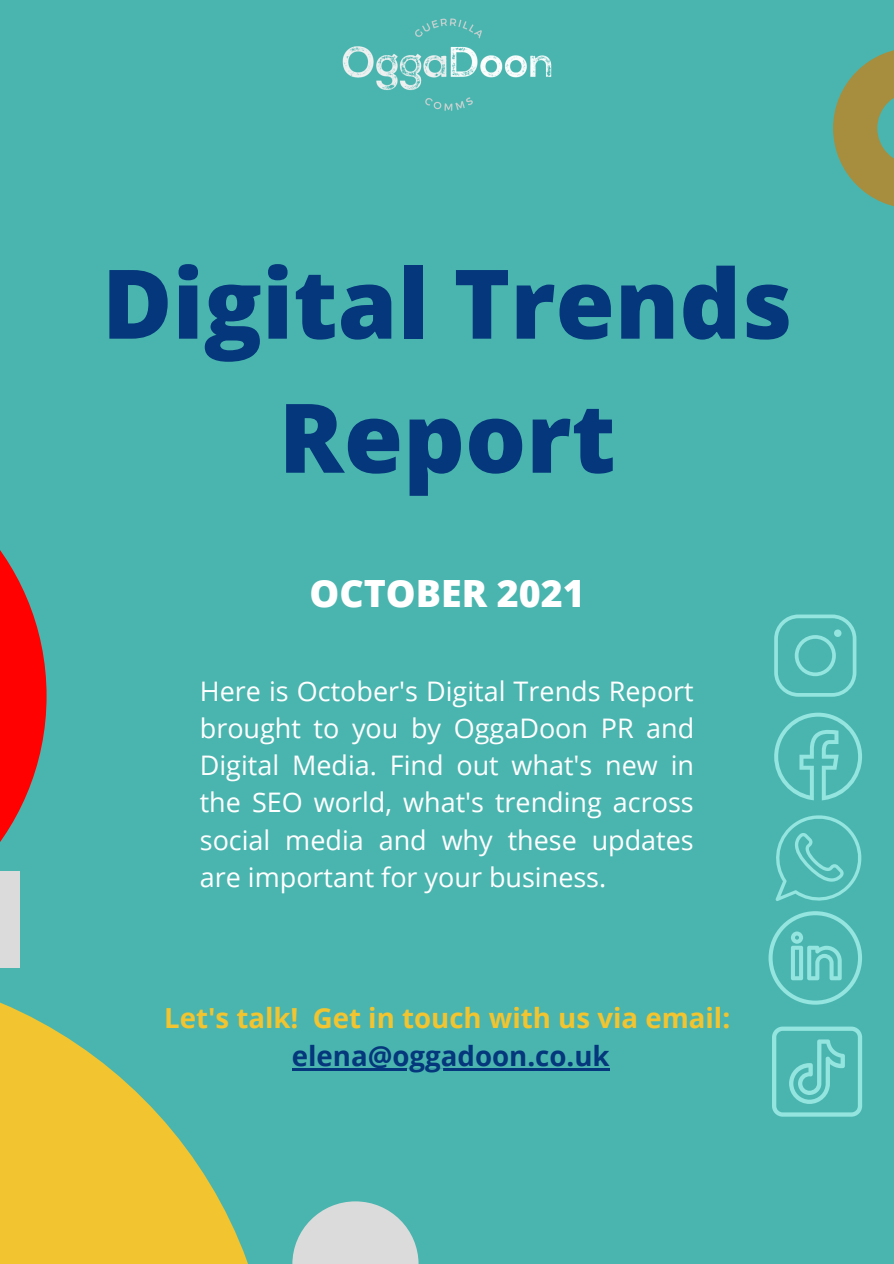
<style>
.page{position:relative;width:894px;height:1264px;background:#fff}
.page>*{position:absolute;margin:0;border:0;box-sizing:border-box;transform-origin:0 0}
.t1{font:800 96.15px/133.9px "Open Sans";color:#04377b;text-align:center}
.t2{font:800 37.5px "Open Sans";color:#fff}
.t3{font:700 27.6px "Open Sans";color:#f1c430}
.t4{font:700 27.6px "Open Sans";color:#04377b}
.t5{font:27px/37.2px "Open Sans";color:#fff;text-align:justify}
</style>
<div class="page">
<div style="left:0;top:128px;width:893px;height:1135px;background:#4ab5af"></div>
<div style="left:0;top:0;width:893px;height:128px;background:#4ab5af"></div>
<svg style="left:0;top:967px;width:248px;height:296px;fill:#f1c430"></svg>
<svg style="left:833px;top:50px;width:60px;height:156px"></svg>
<svg style="left:0;top:550px;width:47px;height:292px"></svg>
<div style="left:0;top:871px;width:20px;height:96px;background:#dbdbdb"></div>
<svg style="left:292px;top:1201px;width:126px;height:62px"></svg>
<img style="left:342px;top:18px;width:210px;height:93px">
<svg style="left:774px;top:614px;width:82px;height:82px"></svg>
<svg style="left:774px;top:712px;width:87px;height:88px"></svg>
<svg style="left:768px;top:911px;width:93px;height:93px"></svg>
<svg style="left:775px;top:815px;width:87px;height:86px"></svg>
<svg style="left:772px;top:1026px;width:89px;height:90px"></svg>
<hr style="left:292px;top:1068px;width:317px;height:2px;background:#04377b">
<p class="t1" style="left:102px;top:234px;width:691px">Digital Trends<br>Report</p>
<p class="t2" style="left:309px;top:566px;width:277px">OCTOBER 2021</p>
<p class="t5" style="left:200px;top:671px;width:496px">Here is October's Digital Trends Report brought to you by OggaDoon PR and Digital Media. Find out what's new in the SEO world, what's trending across social media and why these updates are important for your business.</p>
<p class="t3" style="left:164px;top:998px;width:567px">Let's talk! Get in touch with us via email:</p>
<p class="t4" style="left:292px;top:1036px;width:319px">elena@oggadoon.co.uk</p>
</div>
